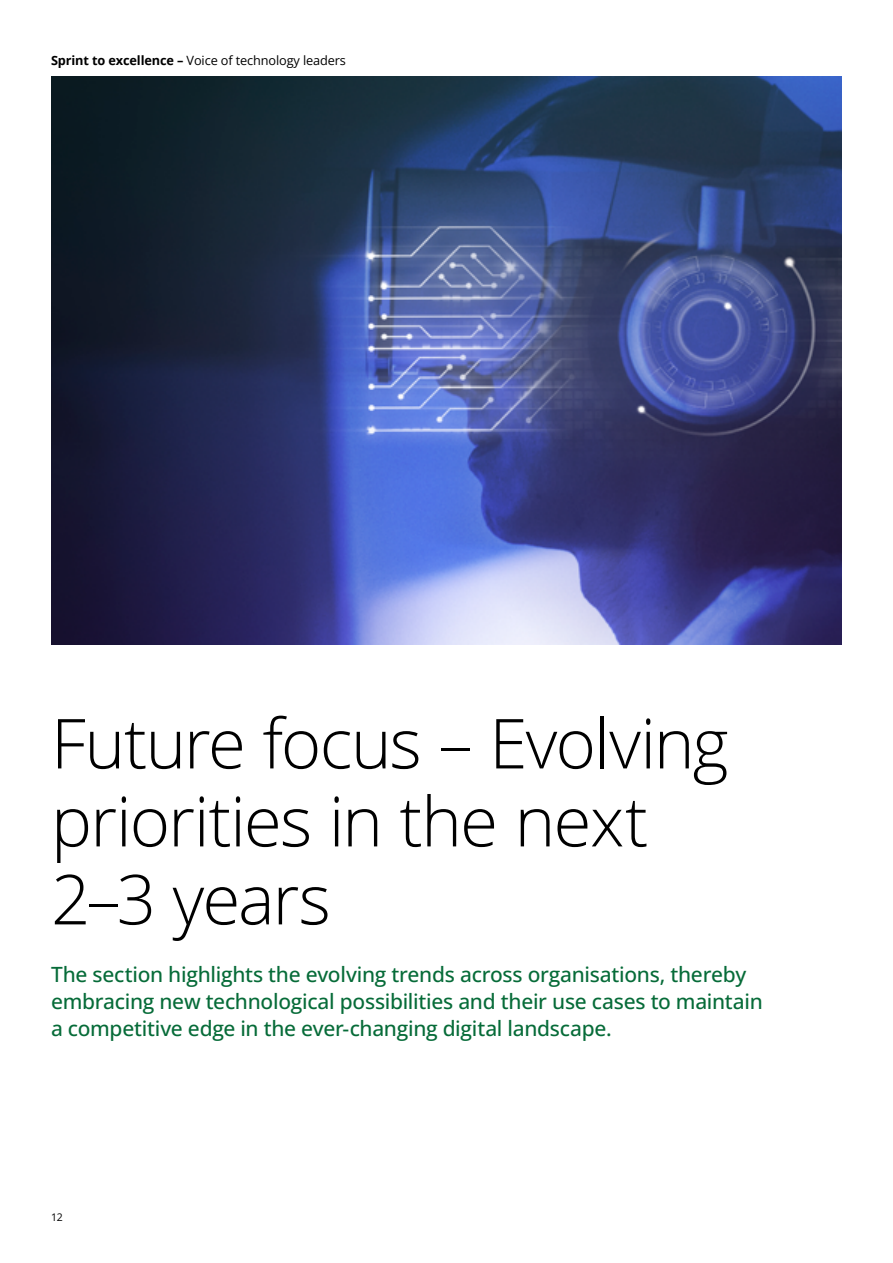
<style>
.page{position:relative;width:893px;height:1263px;background:#fff}
.page>*{position:absolute;margin:0;border:0;box-sizing:border-box;transform-origin:0 0}
.t1{font:300 69px/78px "Open Sans";letter-spacing:-.025em;color:#000}
.t2{font:500 21px/27px "Open Sans";letter-spacing:-.015em;color:#066b38}
.t3{font:12.75px "Open Sans";letter-spacing:-.01em;color:#000}
.t4{font:10.5px "Open Sans";color:#000}
.s1{font-weight:700}
</style>
<div class="page">
<img style="left:51px;top:77px;width:791px;height:568px">
<p class="t3" style="left:51px;top:51px;width:296px"><span class="s1">Sprint to excellence –</span> Voice of technology leaders</p>
<h1 class="t1" style="left:51px;top:702px;width:679px">Future focus – Evolving priorities in the next<br>2–3 years</h1>
<p class="t2" style="left:51px;top:960px;width:713px">The section highlights the evolving trends across organisations, thereby embracing new technological possibilities and their use cases to maintain a competitive edge in the ever-changing digital landscape.</p>
<p class="t4" style="left:51px;top:1210px;width:13px">12</p>
</div>
